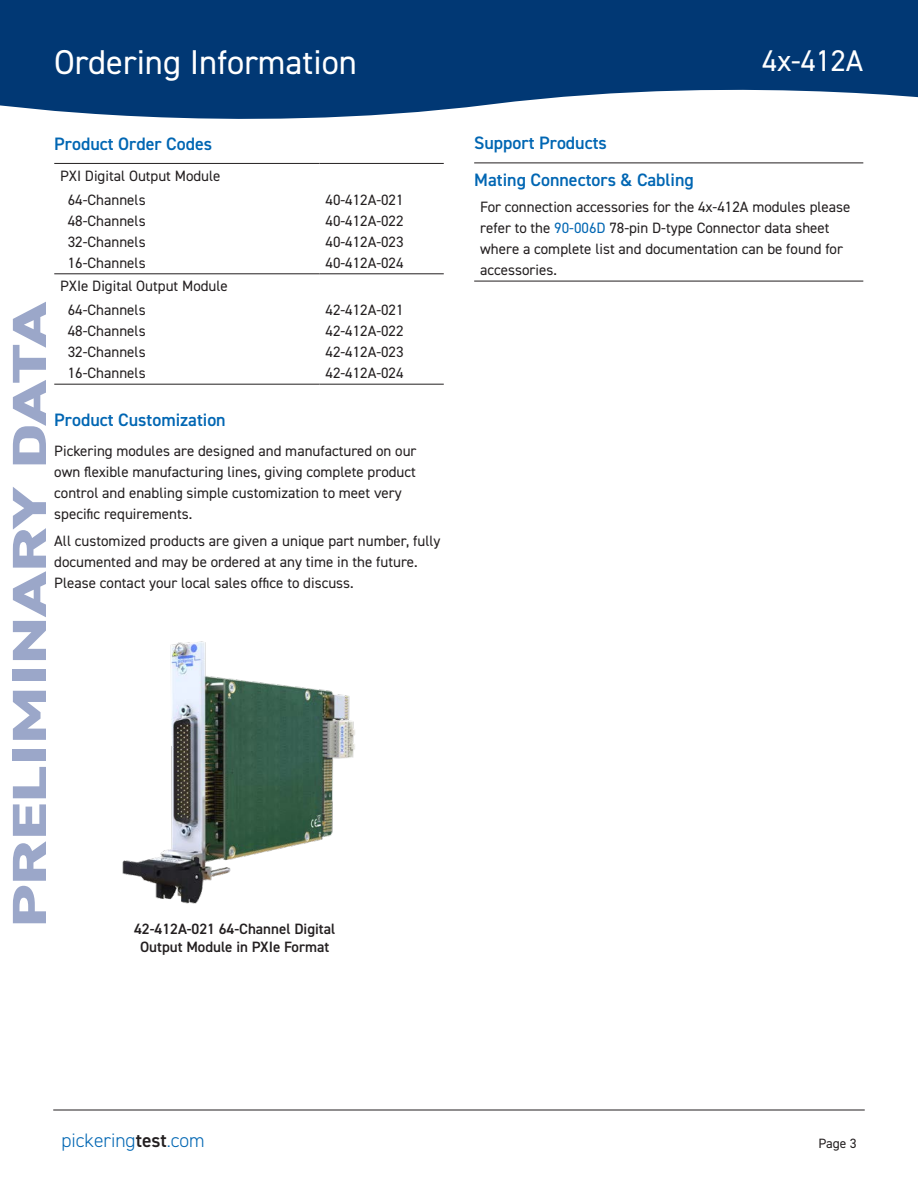
<style>
.page{position:relative;width:918px;height:1188px;background:#fff}
.page>*{position:absolute;margin:0;border:0;box-sizing:border-box;transform-origin:0 0}
.t1{font:800 48px "DIN2014";color:#9ba7c9;scale:1.5 1}
.t2{font:34.5px "DIN2014";color:#fff}
.t3{font:30px "DIN2014";color:#fff}
.t4{font:300 19.5px "DIN2014";color:#0166b3}
.Sub-Heading{font:600 18px "DIN2014";color:#0166b3}
.Para{font:15px/21px "DIN2014";color:#231f20}
.Order_Codes{font:15px/21px "DIN2014";color:#231f20;text-align:justify}
.Figure_Title{font:600 15px/18px "DIN2014";color:#231f20;text-align:center}
.t5{font:13.5px "DIN2014";color:#231f20}
.s1{color:#0166b3}
.s2{font-weight:600;color:#231f20}
</style>
<div class="page">
<hr style="left:474px;top:163px;width:389px;height:1px;background:#231f20">
<hr style="left:474px;top:281px;width:389px;height:1px;background:#231f20">
<hr style="left:54px;top:163px;width:266px;height:1px;background:#231f20">
<hr style="left:320px;top:163px;width:124px;height:1px;background:#231f20">
<hr style="left:54px;top:273px;width:266px;height:1px;background:#231f20">
<hr style="left:320px;top:273px;width:124px;height:1px;background:#231f20">
<hr style="left:54px;top:384px;width:266px;height:1px;background:#231f20">
<hr style="left:320px;top:384px;width:124px;height:1px;background:#231f20">
<img style="left:122px;top:641px;width:233px;height:263px">
<svg style="left:0;top:80px;width:918px;height:39px;fill:#013874"></svg>
<div style="left:0;top:0;width:918px;height:80px;background:#013874"></div>
<hr style="left:53px;top:1110px;width:812px;height:1px;background:#231f20">
<h2 class="t2" style="left:54px;top:41px;width:304px">Ordering Information</h2>
<h1 class="t1" style="left:-2px;top:928px;width:419px;rotate:-90deg">PRELIMINARY DATA</h1>
<p class="Sub-Heading" style="left:54px;top:131px;width:159px">Product Order Codes</p>
<p class="Order_Codes" style="left:60px;top:165px;width:162px">PXI Digital Output Module</p>
<p class="Order_Codes" style="left:68px;top:189px;width:79px">64-Channels 48-Channels 32-Channels 16-Channels</p>
<p class="Order_Codes" style="left:326px;top:189px;width:80px">40-412A-021<br>40-412A-022<br>40-412A-023<br>40-412A-024</p>
<p class="Order_Codes" style="left:60px;top:276px;width:169px">PXIe Digital Output Module</p>
<p class="Order_Codes" style="left:68px;top:299px;width:79px">64-Channels 48-Channels 32-Channels 16-Channels</p>
<p class="Order_Codes" style="left:326px;top:299px;width:80px">42-412A-021<br>42-412A-022<br>42-412A-023<br>42-412A-024</p>
<p class="Sub-Heading" style="left:54px;top:408px;width:173px">Product Customization</p>
<p class="Para" style="left:54px;top:441px;width:364px">Pickering modules are designed and manufactured on our own flexible manufacturing lines, giving complete product control and enabling simple customization to meet very specific requirements.</p>
<p class="Para" style="left:54px;top:530px;width:388px">All customized products are given a unique part number, fully documented and may be ordered at any time in the future.<br>Please contact your local sales office to discuss.</p>
<p class="Figure_Title" style="left:134px;top:920px;width:203px">42-412A-021 64-Channel Digital<br>Output Module in PXIe Format</p>
<h3 class="t3" style="left:762px;top:42px;width:103px">4x-412A</h3>
<p class="Sub-Heading" style="left:474px;top:131px;width:134px">Support Products</p>
<p class="Sub-Heading" style="left:474px;top:168px;width:221px">Mating Connectors &amp; Cabling</p>
<p class="Para" style="left:480px;top:196px;width:372px">For connection accessories for the 4x-412A modules please refer to the <span class="s1">90-006D</span> 78-pin D-type Connector data sheet where a complete list and documentation can be found for accessories.</p>
<h3 class="t4" style="left:62px;top:1129px;width:145px">pickering<span class="s2">test</span>.com</h3>
<p class="t5" style="left:818px;top:1135px;width:40px">Page 3</p>
</div>
